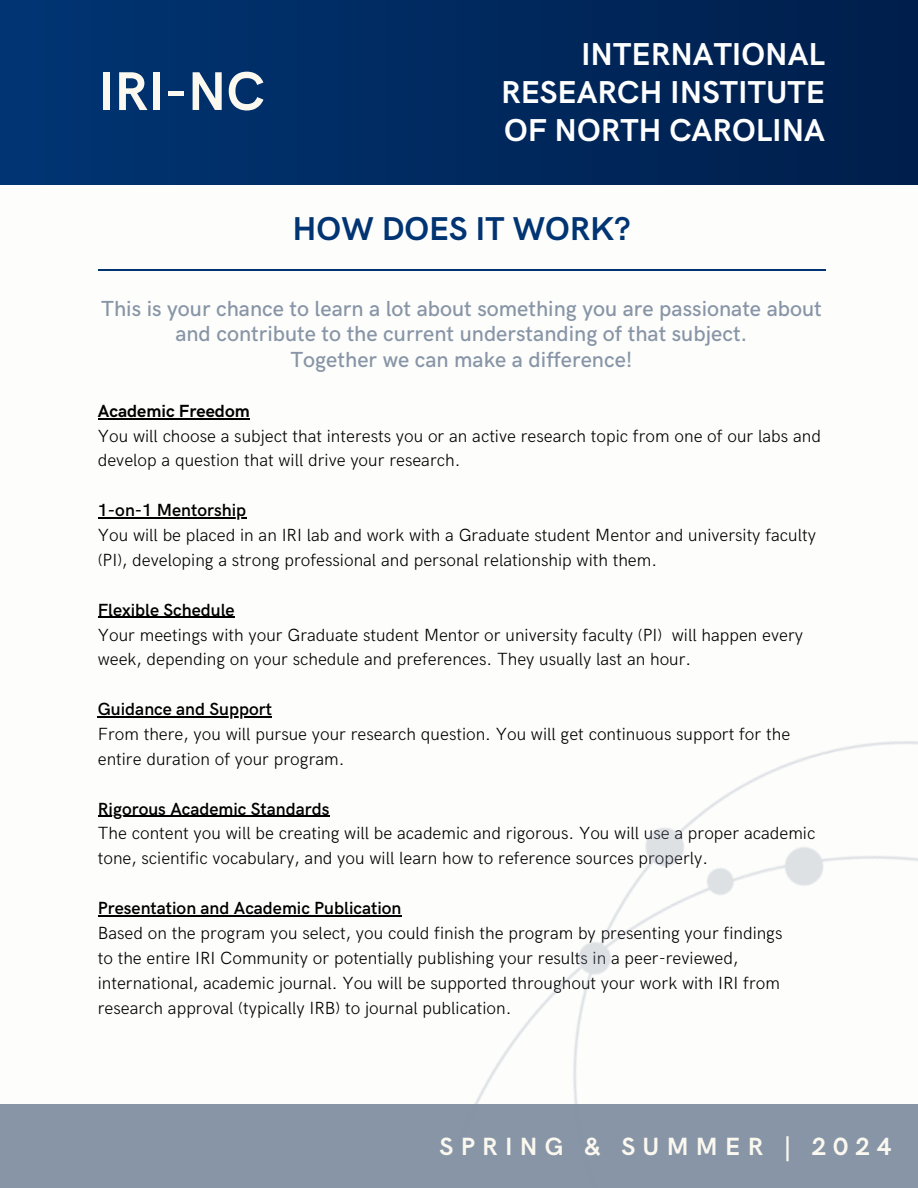
<style>
.page{position:relative;width:918px;height:1188px;background:#fff}
.page>*{position:absolute;margin:0;border:0;box-sizing:border-box;transform-origin:0 0}
.t1{font:700 54.6px "HK Grotesk";color:#fbf8ef}
.t2{font:700 33.15px "HK Grotesk";color:#003472}
.t3{font:700 31.8px/38.1px "HK Grotesk";color:#fff;text-align:justify}
.t4{font:700 25.05px "HK Grotesk";letter-spacing:.29em;color:#fbf8ef}
.t5{font:500 21.9px/26px "HK Grotesk";color:#8795a6;text-align:center}
.t6{font:300 17.7px/24.9px "HK Grotesk";color:#000}
.t7{font:600 17.7px "HK Grotesk";color:#000}
.t8{font:700 17.7px "HK Grotesk";color:#000}
</style>
<div class="page">
<div style="left:0;top:0;width:918px;height:185px;background:#003472"></div>
<hr style="left:98px;top:270px;width:728px;height:1px;background:#003472">
<div style="left:0;top:1104px;width:918px;height:84px;background:#8795a6"></div>
<hr style="left:98px;top:418px;width:152px;height:1px;background:#000">
<hr style="left:98px;top:517px;width:148px;height:2px;background:#000">
<hr style="left:98px;top:617px;width:137px;height:1px;background:#000">
<hr style="left:98px;top:716px;width:174px;height:2px;background:#000">
<hr style="left:98px;top:816px;width:231px;height:1px;background:#000">
<hr style="left:98px;top:915px;width:303px;height:2px;background:#000">
<img style="left:401px;top:741px;width:517px;height:363px">
<div style="left:39px;top:0;width:879px;height:185px;background:linear-gradient(to right,#003472,#001e4b)"></div>
<p class="t1" style="left:98px;top:61px;width:168px">IRI-NC</p>
<p class="t3" style="left:501px;top:36px;width:326px;text-indent:80px">INTERNATIONAL RESEARCH INSTITUTE OF NORTH CAROLINA</p>
<p class="t2" style="left:293px;top:210px;width:339px">HOW DOES IT WORK?</p>
<p class="t5" style="left:101px;top:296px;width:722px">This is your chance to learn a lot about something you are passionate about and contribute to the current understanding of that subject.<br>Together we can make a difference!</p>
<p class="t8" style="left:98px;top:401px;width:153px">Academic Freedom</p>
<h1 class="t6" style="left:98px;top:424px;width:725px">You will choose a subject that interests you or an active research topic from one of our labs and develop a question that will drive your research.</h1>
<h2 class="t7" style="left:98px;top:500px;width:150px">1-on-1 Mentorship</h2>
<h2 class="t6" style="left:98px;top:523px;width:720px">You will be placed in an IRI lab and work with a Graduate student Mentor and university faculty (PI), developing a strong professional and personal relationship with them.</h2>
<h4 class="t7" style="left:98px;top:600px;width:138px">Flexible Schedule</h4>
<p class="t6" style="left:98px;top:623px;width:707px">Your meetings with your Graduate student Mentor or university faculty (PI) will happen every week, depending on your schedule and preferences. They usually last an hour.</p>
<p class="t7" style="left:98px;top:699px;width:176px">Guidance and Support</p>
<p class="t6" style="left:98px;top:722px;width:694px">From there, you will pursue your research question. You will get continuous support for the entire duration of your program.</p>
<p class="t7" style="left:98px;top:799px;width:233px">Rigorous Academic Standards</p>
<p class="t6" style="left:98px;top:822px;width:719px">The content you will be creating will be academic and rigorous. You will use a proper academic tone, scientific vocabulary, and you will learn how to reference sources properly.</p>
<p class="t7" style="left:98px;top:898px;width:305px">Presentation and Academic Publication</p>
<p class="t6" style="left:98px;top:921px;width:686px">Based on the program you select, you could finish the program by presenting your findings</p>
<p class="t6" style="left:98px;top:946px;width:684px">to the entire IRI Community or potentially publishing your results in a peer-reviewed, international, academic journal. You will be supported throughout your work with IRI from research approval (typically IRB) to journal publication.</p>
<p class="t4" style="left:440px;top:1133px;width:454px">SPRING &amp; SUMMER | 2024</p>
</div>
